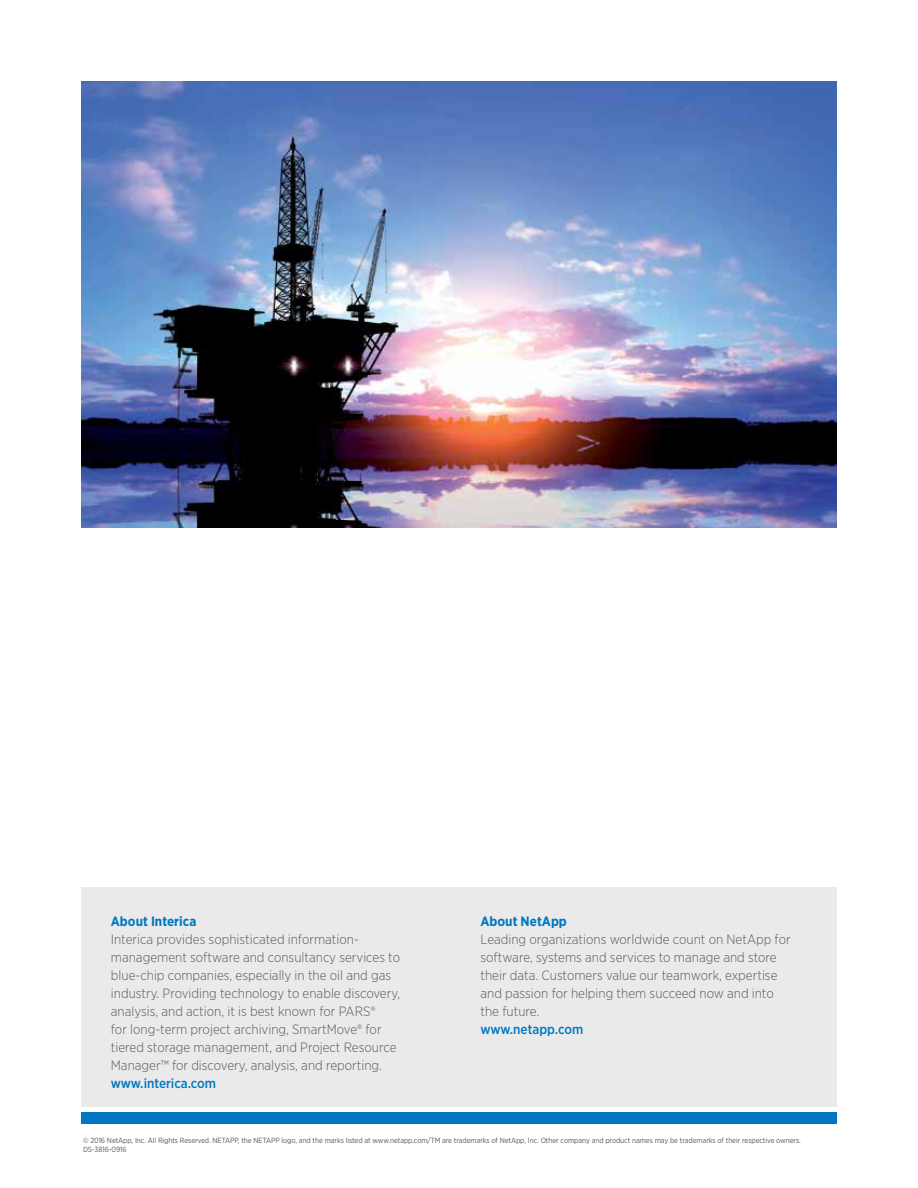
<style>
.page{position:relative;width:918px;height:1188px;background:#fff}
.page>*{position:absolute;margin:0;border:0;box-sizing:border-box;transform-origin:0 0}
.t1{font:300 13.5px/18px "Gotham Narrow";color:#58595b}
.t2{font:500 13.5px "Gotham Narrow";color:#0077c1}
.t3{font:700 13.5px "Gotham Narrow";color:#0077c1}
.t4{font:7.5px/9px "Gotham Narrow";letter-spacing:-.01em;color:#58595b}
</style>
<div class="page">
<img style="left:82px;top:81px;width:755px;height:446px">
<div style="left:81px;top:887px;width:756px;height:219px;background:#eaeaea"></div>
<div style="left:82px;top:1113px;width:755px;height:11px;background:#0077c0"></div>
<p class="t3" style="left:111px;top:912px;width:87px">About Interica</p>
<p class="t1" style="left:111px;top:930px;width:291px">Interica provides sophisticated information&shy;management software and consultancy services to blue-chip companies, especially in the oil and gas industry. Providing technology to enable discovery, analysis, and action, it is best known for PARS®<br>for long-term project archiving, SmartMove® for tiered storage management, and Project Resource Manager™ for discovery, analysis, and reporting.</p>
<p class="t2" style="left:111px;top:1074px;width:107px">www.interica.com</p>
<p class="t3" style="left:480px;top:912px;width:88px">About NetApp</p>
<p class="t1" style="left:480px;top:929px;width:312px">Leading organizations worldwide count on NetApp for software, systems and services to manage and store their data. Customers value our teamwork, expertise and passion for helping them succeed now and into the future.</p>
<p class="t2" style="left:480px;top:1020px;width:104px">www.netapp.com</p>
<p class="t4" style="left:83px;top:1136px;width:719px">© 2016 NetApp, Inc. All Rights Reserved. NETAPP, the NETAPP logo, and the marks listed at www.netapp.com/TM are trademarks of NetApp, Inc. Other company and product names may be trademarks of their respective owners.<br>DS-3816-0916</p>
</div>
